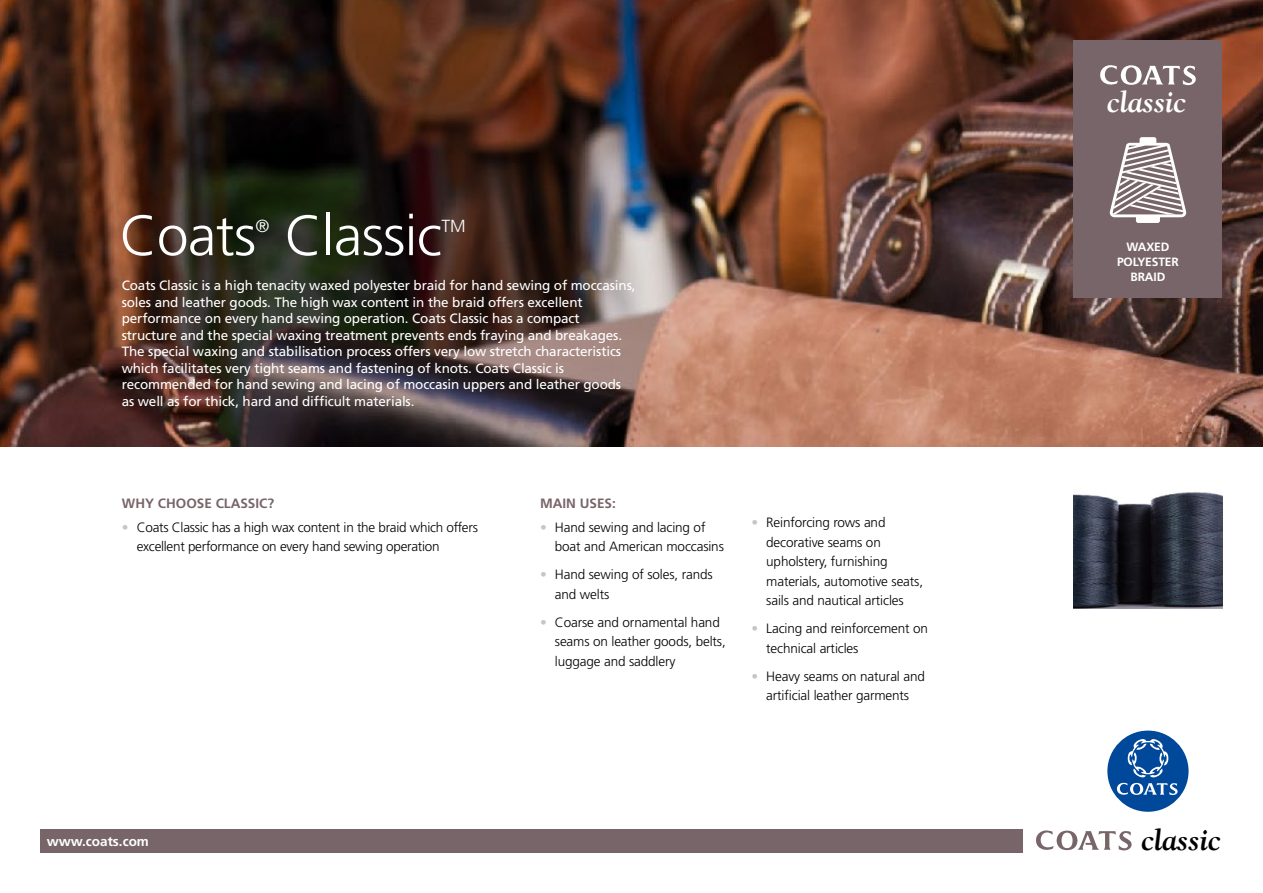
<style>
.page{position:relative;width:1263px;height:893px;background:#fff}
.page>*{position:absolute;margin:0;border:0;box-sizing:border-box;transform-origin:0 0}
.t1{font:300 56.7px "Frutiger LT Std";letter-spacing:-.01em;color:#fff}
.t2{font:italic 700 30px "Goudy";letter-spacing:-.01em;color:#000}
.t3{font:italic 700 30px "Goudy";letter-spacing:-.01em;color:#fff}
.t4{font:300 17.55px "Frutiger LT Std";color:#fff}
.t5{font:13.5px/16.5px "Frutiger";letter-spacing:-.01em;color:#fff}
.t6{font:300 13.5px/19.5px "Frutiger LT Std";letter-spacing:-.01em;color:#000}
.t7{font:700 13.5px "Frutiger";color:#786569}
.t8{font:700 13.5px "Frutiger";color:#fff}
.t9{font:700 12px/15px "Frutiger";letter-spacing:-.01em;color:#fff;text-align:center}
.s1{color:#c6c6c6}
</style>
<div class="page">
<img style="left:0;top:0;width:1263px;height:446px">
<div style="left:41px;top:829px;width:982px;height:23px;background:#786569"></div>
<div style="left:1073px;top:41px;width:149px;height:257px;background:#786569"></div>
<svg style="left:1109px;top:137px;width:77px;height:86px"></svg>
<img style="left:1073px;top:492px;width:149px;height:117px">
<div style="left:1107px;top:731px;width:81px;height:81px;background:#00489a;border-radius:50%"></div>
<svg style="left:1116px;top:739px;width:62px;height:56px"></svg>
<svg style="left:1100px;top:65px;width:96px;height:20px"></svg>
<svg style="left:1036px;top:830px;width:96px;height:21px"></svg>
<h1 class="t1" style="left:120px;top:203px;width:138px">Coats</h1>
<p class="t4" style="left:256px;top:216px;width:15px">®</p>
<h1 class="t1" style="left:285px;top:203px;width:159px">Classic</h1>
<p class="t4" style="left:441px;top:216px;width:26px">TM</p>
<p class="t5" style="left:122px;top:277px;width:515px">Coats Classic is a high tenacity waxed polyester braid for hand sewing of moccasins, soles and leather goods. The high wax content in the braid offers excellent performance on every hand sewing operation. Coats Classic has a compact structure and the special waxing treatment prevents ends fraying and breakages.<br>The special waxing and stabilisation process offers very low stretch characteristics which facilitates very tight seams and fastening of knots. Coats Classic is recommended for hand sewing and lacing of moccasin uppers and leather goods as well as for thick, hard and difficult materials.</p>
<p class="t7" style="left:122px;top:496px;width:154px">WHY CHOOSE CLASSIC?</p>
<p class="t6" style="left:137px;top:518px;width:343px;text-indent:-15px"><span class="s1">•</span> Coats Classic has a high wax content in the braid which offers excellent performance on every hand sewing operation</p>
<p class="t7" style="left:540px;top:496px;width:77px">MAIN USES:</p>
<p class="t6" style="left:555px;top:518px;width:171px;text-indent:-15px"><span class="s1">•</span> Hand sewing and lacing of boat and American moccasins</p>
<p class="t6" style="left:555px;top:565px;width:159px;text-indent:-15px"><span class="s1">•</span> Hand sewing of soles, rands and welts</p>
<p class="t6" style="left:555px;top:613px;width:172px;text-indent:-15px"><span class="s1">•</span> Coarse and ornamental hand seams on leather goods, belts, luggage and saddlery</p>
<p class="t6" style="left:766px;top:513px;width:158px;text-indent:-15px"><span class="s1">•</span> Reinforcing rows and decorative seams on upholstery, furnishing materials, automotive seats, sails and nautical articles</p>
<p class="t6" style="left:766px;top:619px;width:163px;text-indent:-15px"><span class="s1">•</span> Lacing and reinforcement on technical articles</p>
<p class="t6" style="left:751px;top:666px;width:175px;text-align:center"><span class="s1">•</span> Heavy seams on natural and artificial leather garments</p>
<h2 class="t3" style="left:1107px;top:83px;width:81px">classic</h2>
<p class="t9" style="left:1117px;top:239px;width:63px">WAXED<br>POLYESTER<br>BRAID</p>
<p class="t8" style="left:47px;top:833px;width:104px">www.coats.com</p>
<h2 class="t2" style="left:1141px;top:821px;width:81px">classic</h2>
</div>
